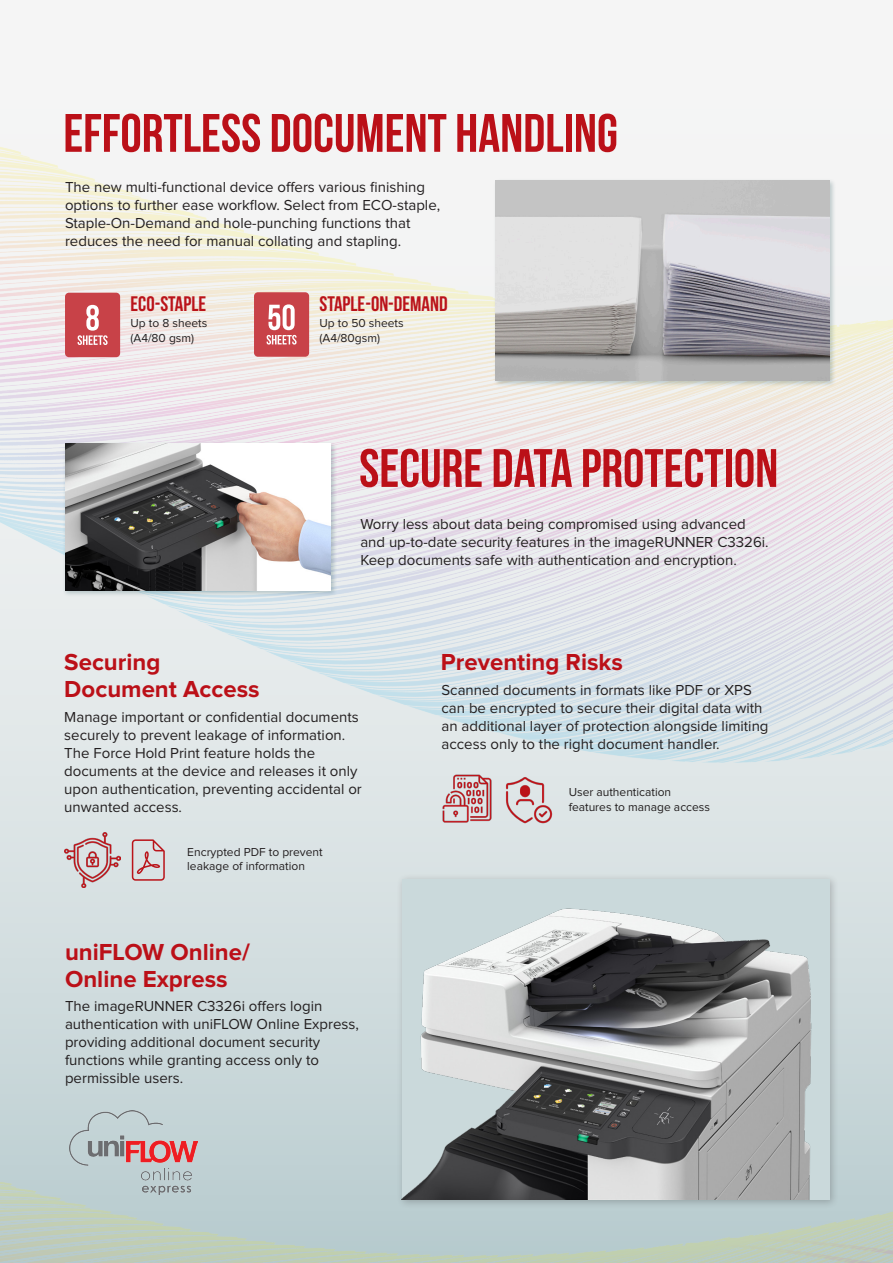
<style>
.page{position:relative;width:893px;height:1263px;background:#fff}
.page>*{position:absolute;margin:0;border:0;box-sizing:border-box;transform-origin:0 0}
.USP_Header{font:54px "Bebas Neue";color:#bb1018}
.Security_features{font:700 24px "Proxima Nova";color:#bb1018}
.t1{font:21px "Bebas Neue";color:#ba131a}
.Copy{font:15px/18px "Proxima Nova";color:#231f20}
.Copy-2{font:12px/14.4px "Proxima Nova";color:#231f20}
</style>
<div class="page">
<img style="left:0;top:109px;width:893px;height:1154px">
<div style="left:396px;top:873px;width:443px;height:336px;background:#231f20;opacity:.25"></div>
<img style="left:402px;top:878px;width:427px;height:321px">
<div style="left:62px;top:441px;width:275px;height:156px;background:#0f4247;opacity:.25"></div>
<img style="left:65px;top:443px;width:266px;height:147px">
<div style="left:493px;top:178px;width:343px;height:209px;background:#0f4247;opacity:.25"></div>
<img style="left:496px;top:180px;width:333px;height:200px">
<div style="left:254px;top:292px;width:55px;height:65px;background:#c84248;border-radius:4px"></div>
<div style="left:65px;top:293px;width:55px;height:64px;background:#c84248;border-radius:4px"></div>
<img style="left:64px;top:832px;width:56px;height:56px">
<img style="left:70px;top:1110px;width:128px;height:85px">
<img style="left:441px;top:773px;width:51px;height:51px">
<img style="left:505px;top:776px;width:47px;height:47px">
<svg style="left:78px;top:305px;width:30px;height:40px"></svg>
<svg style="left:267px;top:304px;width:30px;height:41px"></svg>
<svg style="left:132px;top:839px;width:33px;height:42px"></svg>
<p class="USP_Header" style="left:63px;top:104px;width:556px">EFFORTLESS DOCUMENT HANDLING</p>
<p class="Copy" style="left:65px;top:179px;width:377px">The new multi-functional device offers various finishing options to further ease workflow. Select from ECO-staple, Staple-On-Demand and hole-punching functions that reduces the need for manual collating and stapling.</p>
<p class="t1" style="left:131px;top:292px;width:77px">ECO-STAPLE</p>
<p class="t1" style="left:319px;top:292px;width:130px">STAPLE-ON-DEMAND</p>
<p class="Copy-2" style="left:131px;top:316px;width:78px">Up to 8 sheets (A4/80 gsm)</p>
<p class="Copy-2" style="left:319px;top:316px;width:86px">Up to 50 sheets</p>
<p class="Copy-2" style="left:319px;top:331px;width:62px">(A4/80gsm)</p>
<p class="USP_Header" style="left:359px;top:439px;width:421px">SECURE DATA PROTECTION</p>
<p class="Copy" style="left:360px;top:515px;width:410px">Worry less about data being compromised using advanced and up-to-date security features in the imageRUNNER C3326i.<br>Keep documents safe with authentication and encryption.</p>
<p class="Security_features" style="left:64px;top:648px;width:98px">Securing</p>
<p class="Security_features" style="left:64px;top:675px;width:197px">Document Access</p>
<p class="Copy" style="left:441px;top:682px;width:329px">Scanned documents in formats like PDF or XPS can be encrypted to secure their digital data with an additional layer of protection alongside limiting access only to the right document handler.</p>
<p class="Security_features" style="left:441px;top:648px;width:183px">Preventing Risks</p>
<p class="Copy" style="left:64px;top:709px;width:299px">Manage important or confidential documents securely to prevent leakage of information.<br>The Force Hold Print feature holds the documents at the device and releases it only upon authentication, preventing accidental or unwanted access.</p>
<p class="Copy-2" style="left:569px;top:785px;width:143px">User authentication features to manage access</p>
<p class="Copy-2" style="left:187px;top:845px;width:137px">Encrypted PDF to prevent leakage of information</p>
<p class="Security_features" style="left:65px;top:938px;width:186px">uniFLOW Online/</p>
<p class="Security_features" style="left:65px;top:965px;width:164px">Online Express</p>
<p class="Copy" style="left:65px;top:998px;width:295px">The imageRUNNER C3326i offers login authentication with uniFLOW Online Express, providing additional document security functions while granting access only to permissible users.</p>
</div>
